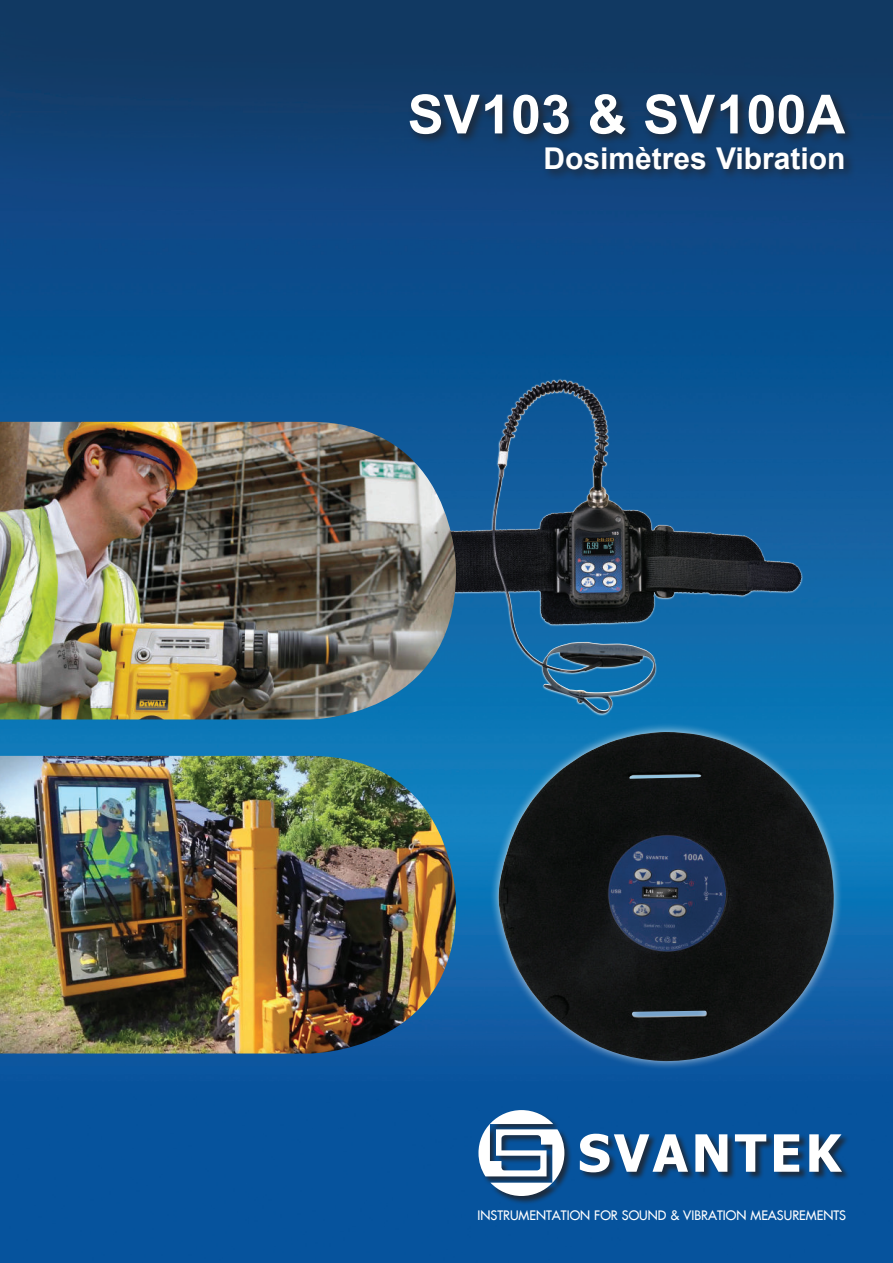
<style>
.page{position:relative;width:893px;height:1263px;background:#fff}
.page>*{position:absolute;margin:0;border:0;box-sizing:border-box;transform-origin:0 0}
.t1{font:700 54px "Arial";color:#fff}
.t2{font:700 30px "Arial";color:#fff}
.t3{font:12.75px "Fujiyama 2";color:#fff}
</style>
<div class="page">
<img style="left:0;top:0;width:893px;height:1263px">
<div style="left:406px;top:90px;width:451px;height:92px;background:#231f20;opacity:.75"></div>
<div style="left:478px;top:1110px;width:372px;height:95px;background:#231f20;opacity:.75"></div>
<svg style="left:478px;top:1110px;width:86px;height:86px"></svg>
<svg style="left:580px;top:1134px;width:262px;height:38px"></svg>
<div style="left:435px;top:378px;width:368px;height:337px;background:#fff;opacity:.75"></div>
<img style="left:499px;top:380px;width:61px;height:70px">
<img style="left:0;top:756px;width:456px;height:297px">
<div style="left:489px;top:722px;width:355px;height:349px;background:#fff;opacity:.75"></div>
<img style="left:498px;top:732px;width:337px;height:330px">
<img style="left:0;top:422px;width:456px;height:297px">
<h1 class="t1" style="left:408px;top:94px;width:439px">SV103 &amp; SV100A</h1>
<h2 class="t2" style="left:543px;top:148px;width:304px">Dosimètres Vibration</h2>
<p class="t3" style="left:478px;top:1208px;width:370px">INSTRUMENTATION FOR SOUND &amp; VIBRATION MEASUREMENTS</p>
</div>
